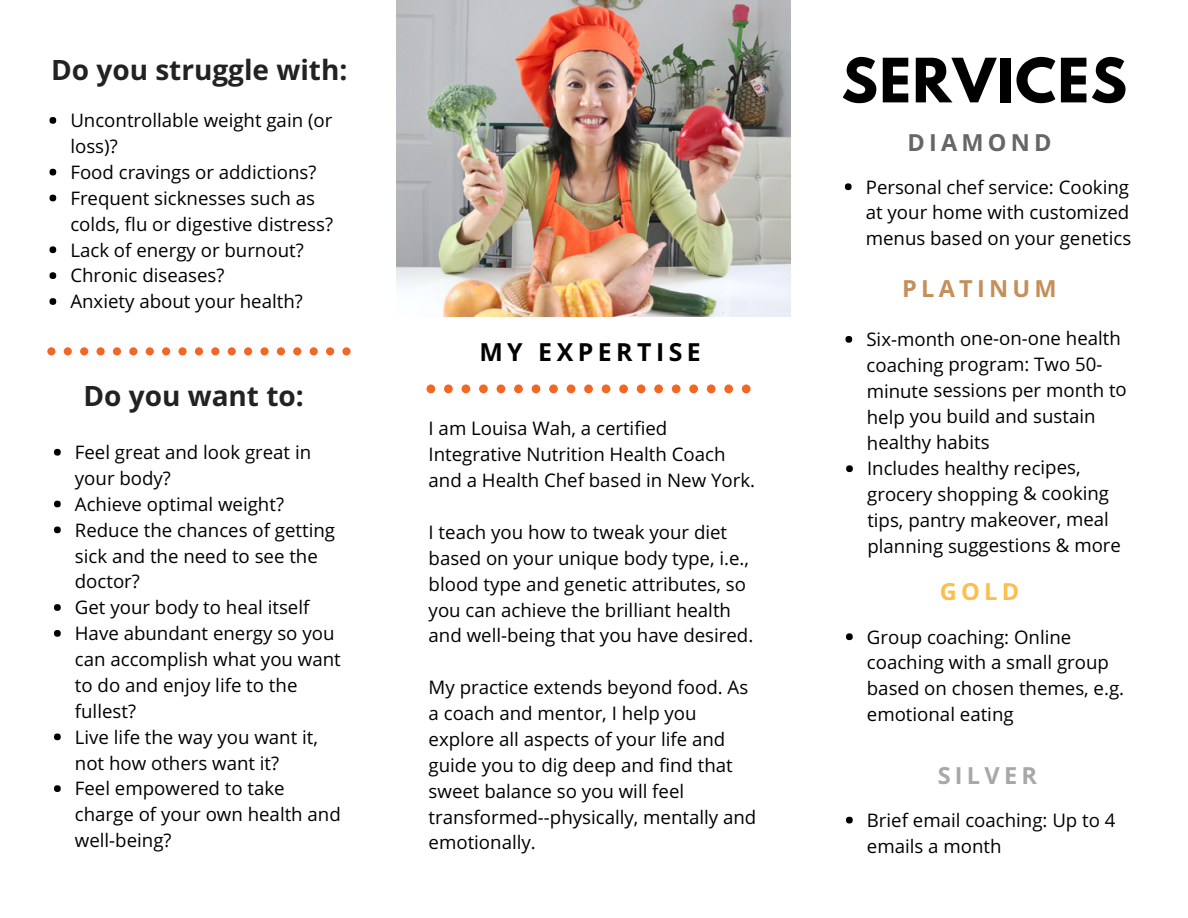
<style>
.page{position:relative;width:1188px;height:918px;background:#fff}
.page>*{position:absolute;margin:0;border:0;box-sizing:border-box;transform-origin:0 0}
.t1{font:700 54.15px "League Spartan";letter-spacing:.03em;color:#000}
.t2{font:700 28.05px "Open Sans";color:#222}
.t3{font:700 24.9px "Open Sans";letter-spacing:.18em;color:#000}
.t4{font:700 23.55px "Open Sans";letter-spacing:.18em;color:#c48f5a}
.t5{font:700 23.55px "Open Sans";letter-spacing:.18em;color:#666}
.t6{font:700 23.55px "Open Sans";letter-spacing:.18em;color:#a8a8a8}
.t7{font:700 23.55px "Open Sans";color:#ffbd4a}
.t8{font:18.75px/25.8px "Open Sans";color:#000}
</style>
<div class="page">
<img style="left:396px;top:0;width:395px;height:316px">
<div style="left:50px;top:117px;width:6px;height:7px;background:#000;border-radius:50%"></div>
<div style="left:50px;top:169px;width:6px;height:7px;background:#000;border-radius:50%"></div>
<svg style="left:50px;top:195px;width:6px;height:6px"></svg>
<div style="left:50px;top:246px;width:6px;height:7px;background:#000;border-radius:50%"></div>
<div style="left:50px;top:272px;width:6px;height:7px;background:#000;border-radius:50%"></div>
<div style="left:50px;top:298px;width:6px;height:7px;background:#000;border-radius:50%"></div>
<div style="left:54px;top:449px;width:7px;height:7px;background:#000;border-radius:50%"></div>
<div style="left:54px;top:501px;width:7px;height:6px;background:#000;border-radius:50%"></div>
<div style="left:54px;top:526px;width:7px;height:7px;background:#000;border-radius:50%"></div>
<div style="left:54px;top:604px;width:7px;height:7px;background:#000;border-radius:50%"></div>
<div style="left:54px;top:630px;width:7px;height:7px;background:#000;border-radius:50%"></div>
<div style="left:54px;top:734px;width:7px;height:6px;background:#000;border-radius:50%"></div>
<div style="left:54px;top:785px;width:7px;height:7px;background:#000;border-radius:50%"></div>
<div style="left:514px;top:385px;width:9px;height:8px;background:#f26722;border-radius:50%"></div>
<div style="left:532px;top:385px;width:8px;height:8px;background:#f26722;border-radius:50%"></div>
<div style="left:497px;top:385px;width:8px;height:8px;background:#f26722;border-radius:50%"></div>
<div style="left:567px;top:385px;width:8px;height:8px;background:#f26722;border-radius:50%"></div>
<svg style="left:427px;top:385px;width:8px;height:8px"></svg>
<div style="left:584px;top:385px;width:9px;height:8px;background:#f26722;border-radius:50%"></div>
<div style="left:444px;top:385px;width:9px;height:8px;background:#f26722;border-radius:50%"></div>
<div style="left:462px;top:385px;width:8px;height:8px;background:#f26722;border-radius:50%"></div>
<div style="left:479px;top:385px;width:9px;height:8px;background:#f26722;border-radius:50%"></div>
<div style="left:549px;top:385px;width:9px;height:8px;background:#f26722;border-radius:50%"></div>
<div style="left:689px;top:385px;width:9px;height:8px;background:#f26722;border-radius:50%"></div>
<div style="left:707px;top:385px;width:9px;height:8px;background:#f26722;border-radius:50%"></div>
<div style="left:724px;top:385px;width:9px;height:8px;background:#f26722;border-radius:50%"></div>
<div style="left:742px;top:385px;width:9px;height:8px;background:#f26722;border-radius:50%"></div>
<div style="left:672px;top:385px;width:9px;height:8px;background:#f26722;border-radius:50%"></div>
<div style="left:619px;top:385px;width:9px;height:8px;background:#f26722;border-radius:50%"></div>
<div style="left:637px;top:385px;width:8px;height:8px;background:#f26722;border-radius:50%"></div>
<div style="left:602px;top:385px;width:8px;height:8px;background:#f26722;border-radius:50%"></div>
<div style="left:654px;top:385px;width:9px;height:8px;background:#f26722;border-radius:50%"></div>
<div style="left:129px;top:347px;width:8px;height:8px;background:#f26722;border-radius:50%"></div>
<div style="left:146px;top:347px;width:8px;height:8px;background:#f26722;border-radius:50%"></div>
<div style="left:113px;top:347px;width:8px;height:8px;background:#f26722;border-radius:50%"></div>
<div style="left:178px;top:347px;width:9px;height:8px;background:#f26722;border-radius:50%"></div>
<svg style="left:47px;top:347px;width:8px;height:8px"></svg>
<div style="left:195px;top:347px;width:8px;height:8px;background:#f26722;border-radius:50%"></div>
<div style="left:64px;top:347px;width:8px;height:8px;background:#f26722;border-radius:50%"></div>
<div style="left:80px;top:347px;width:8px;height:8px;background:#f26722;border-radius:50%"></div>
<div style="left:97px;top:347px;width:8px;height:8px;background:#f26722;border-radius:50%"></div>
<div style="left:162px;top:347px;width:8px;height:8px;background:#f26722;border-radius:50%"></div>
<div style="left:293px;top:347px;width:8px;height:8px;background:#f26722;border-radius:50%"></div>
<div style="left:310px;top:347px;width:8px;height:8px;background:#f26722;border-radius:50%"></div>
<div style="left:326px;top:347px;width:8px;height:8px;background:#f26722;border-radius:50%"></div>
<div style="left:342px;top:347px;width:9px;height:8px;background:#f26722;border-radius:50%"></div>
<div style="left:277px;top:347px;width:8px;height:8px;background:#f26722;border-radius:50%"></div>
<div style="left:228px;top:347px;width:8px;height:8px;background:#f26722;border-radius:50%"></div>
<div style="left:244px;top:347px;width:8px;height:8px;background:#f26722;border-radius:50%"></div>
<div style="left:211px;top:347px;width:8px;height:8px;background:#f26722;border-radius:50%"></div>
<div style="left:260px;top:347px;width:9px;height:8px;background:#f26722;border-radius:50%"></div>
<div style="left:845px;top:183px;width:7px;height:7px;background:#000;border-radius:50%"></div>
<div style="left:845px;top:336px;width:7px;height:7px;background:#000;border-radius:50%"></div>
<div style="left:846px;top:465px;width:7px;height:7px;background:#000;border-radius:50%"></div>
<div style="left:846px;top:633px;width:7px;height:7px;background:#000;border-radius:50%"></div>
<div style="left:846px;top:817px;width:7px;height:7px;background:#000;border-radius:50%"></div>
<h2 class="t2" style="left:51px;top:50px;width:298px">Do you struggle with:</h2>
<p class="t8" style="left:70px;top:107px;width:264px">Uncontrollable weight gain (or loss)?<br>Food cravings or addictions?<br>Frequent sicknesses such as colds, flu or digestive distress?<br>Lack of energy or burnout?<br>Chronic diseases?<br>Anxiety about your health?</p>
<h2 class="t2" style="left:83px;top:376px;width:222px">Do you want to:</h2>
<p class="t8" style="left:75px;top:439px;width:267px">Feel great and look great in your body?<br>Achieve optimal weight?<br>Reduce the chances of getting sick and the need to see the doctor?<br>Get your body to heal itself<br>Have abundant energy so you can accomplish what you want to do and enjoy life to the fullest?<br>Live life the way you want it, not how others want it?<br>Feel empowered to take charge of your own health and well-being?</p>
<h3 class="t3" style="left:479px;top:335px;width:223px">MY EXPERTISE</h3>
<p class="t8" style="left:429px;top:415px;width:328px">I am Louisa Wah, a certified<br>Integrative Nutrition Health Coach and a Health Chef based in New York.</p>
<p class="t8" style="left:429px;top:519px;width:326px">I teach you how to tweak your diet based on your unique body type, i.e., blood type and genetic attributes, so you can achieve the brilliant health and well-being that you have desired.</p>
<p class="t8" style="left:429px;top:674px;width:329px">My practice extends beyond food. As a coach and mentor, I help you explore all aspects of your life and guide you to dig deep and find that sweet balance so you will feel transformed--physically, mentally and emotionally.</p>
<h1 class="t1" style="left:842px;top:54px;width:287px">SERVICES</h1>
<p class="t5" style="left:907px;top:126px;width:146px">DIAMOND</p>
<p class="t8" style="left:866px;top:173px;width:267px;text-align:justify">Personal chef service: Cooking at your home with customized menus based on your genetics</p>
<p class="t4" style="left:902px;top:272px;width:156px">PLATINUM</p>
<p class="t8" style="left:866px;top:325px;width:262px">Six-month one-on-one health coaching program: Two 50- minute sessions per month to help you build and sustain healthy habits<br>Includes healthy recipes, grocery shopping &amp; cooking tips, pantry makeover, meal planning suggestions &amp; more</p>
<p class="t7" style="left:940px;top:574px;width:81px">GOLD</p>
<p class="t8" style="left:867px;top:623px;width:259px">Group coaching: Online coaching with a small group based on chosen themes, e.g. emotional eating</p>
<p class="t6" style="left:938px;top:759px;width:101px">SILVER</p>
<p class="t8" style="left:867px;top:807px;width:250px">Brief email coaching: Up to 4 emails a month</p>
</div>
